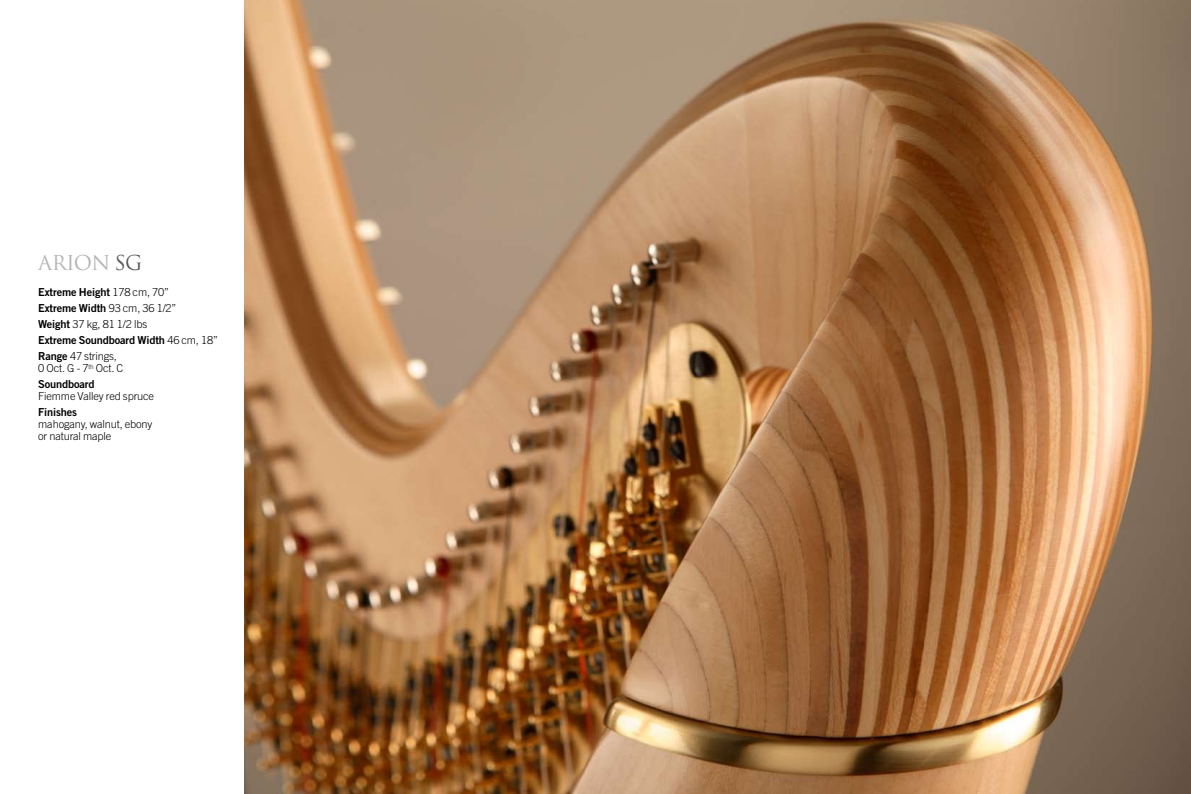
<style>
.page{position:relative;width:1191px;height:794px;background:#fff}
.page>*{position:absolute;margin:0;border:0;box-sizing:border-box;transform-origin:0 0}
.t1{font:20px "Trajan";letter-spacing:-.03em;color:#b1b3b4}
.t2{font:300 11px/12px "Trade Gothic";letter-spacing:-.01em;color:#000}
.t3{font:11px/16px "Trade Gothic Bold Two";letter-spacing:-.01em;color:#000}
.s1{color:#58585a}
.s2{font-family:"Trade Gothic";font-weight:300}
.s3{font-family:"Trade Gothic Bold Two";font-weight:400}
</style>
<div class="page">
<img style="left:244px;top:0;width:947px;height:794px">
<h1 class="t1" style="left:38px;top:251px;width:106px">ARION <span class="s1">SG</span></h1>
<p class="t3" style="left:38px;top:284px;width:140px">Extreme Height <span class="s2">178 cm, 70”<br></span>Extreme Width <span class="s2">93 cm, 36 1/2”</span></p>
<p class="t2" style="left:38px;top:318px;width:110px"><span class="s3">Weight</span> 37 kg, 81 1/2 lbs</p>
<p class="t3" style="left:38px;top:332px;width:181px">Extreme Soundboard Width <span class="s2">46 cm, 18”</span></p>
<p class="t2" style="left:38px;top:350px;width:86px"><span class="s3">Range</span> 47 strings,<br>0 Oct. G - 7<sup>th</sup> Oct. C</p>
<p class="t3" style="left:38px;top:376px;width:58px">Soundboard</p>
<p class="t2" style="left:38px;top:390px;width:117px">Fiemme Valley red spruce</p>
<p class="t3" style="left:38px;top:404px;width:40px">Finishes</p>
<p class="t2" style="left:38px;top:418px;width:116px">mahogany, walnut, ebony or natural maple</p>
</div>
